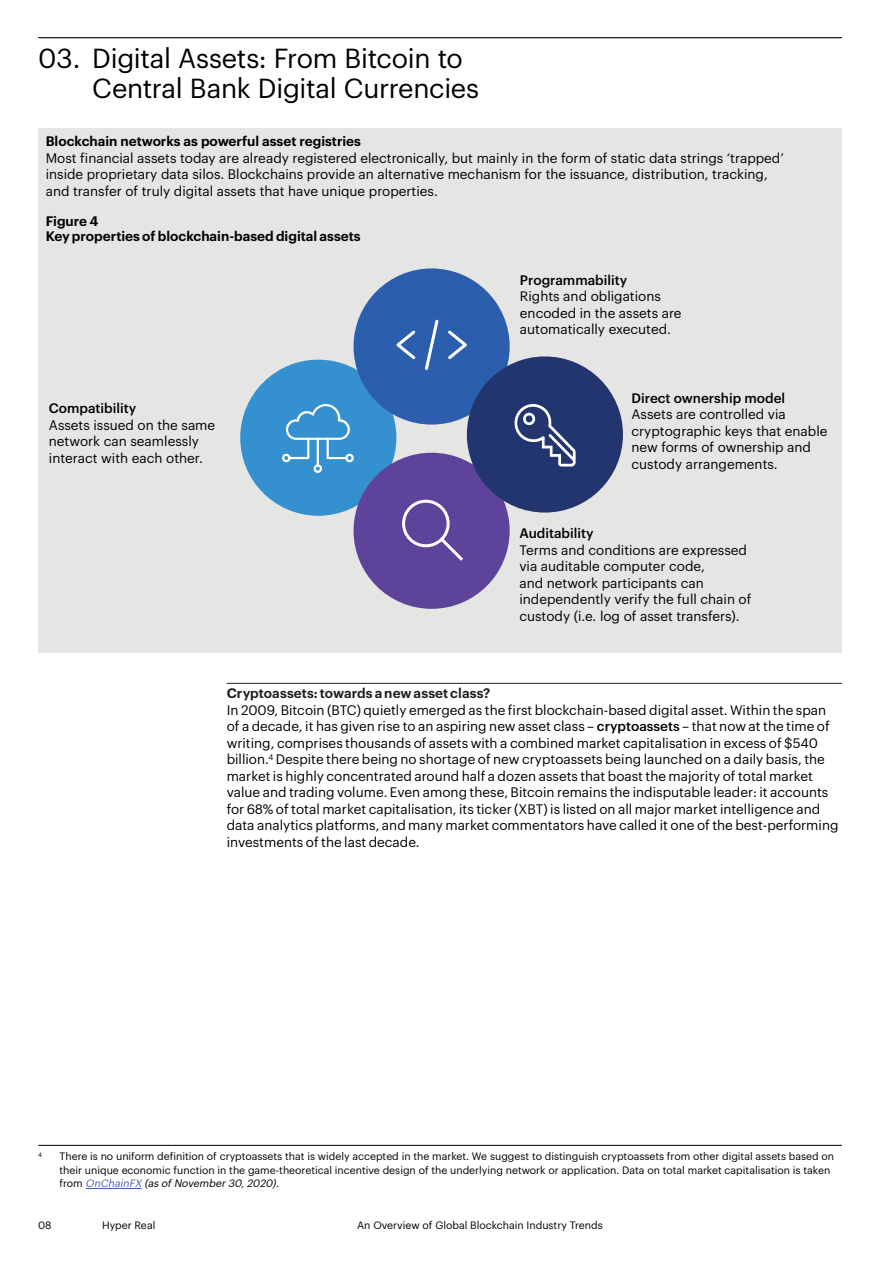
<style>
.page{position:relative;width:893px;height:1263px;background:#fff}
.page>*{position:absolute;margin:0;border:0;box-sizing:border-box;transform-origin:0 0}
.JG_page_header_18{font:27px/30px "Graphik";letter-spacing:-.015em;color:#000001}
.t1{font:13.5px/16.5px "Graphik";color:#000001}
.t2{font:500 13.5px "Graphik";color:#000001}
._9pt_3_5mm{font:600 13.5px/14.9px "Graphik";color:#000001}
.t3{font:10.5px/13.5px "Graphik";color:#000001}
.t4{font:6.15px "Graphik";color:#000001}
.s1{font-weight:600}
.s2{font-weight:600;color:#231f20}
.s3{font-weight:500}
.s4{font-style:italic;color:#4261ad}
.s5{font-style:italic}
</style>
<div class="page">
<div style="left:38px;top:128px;width:804px;height:525px;background:#e5e5e4"></div>
<hr style="left:227px;top:683px;width:615px;height:1px;background:#231f20">
<div style="left:240px;top:360px;width:156px;height:156px;background:#3490ce;border-radius:50%"></div>
<div style="left:354px;top:268px;width:156px;height:157px;background:#2b5eac;border-radius:50%"></div>
<div style="left:354px;top:453px;width:156px;height:156px;background:#5e439b;border-radius:50%"></div>
<div style="left:467px;top:356px;width:156px;height:157px;background:#23356f;border-radius:50%"></div>
<svg style="left:402px;top:499px;width:61px;height:62px"></svg>
<svg style="left:514px;top:404px;width:62px;height:62px"></svg>
<svg style="left:282px;top:404px;width:72px;height:69px"></svg>
<svg style="left:396px;top:330px;width:19px;height:29px"></svg>
<svg style="left:448px;top:330px;width:19px;height:29px"></svg>
<svg style="left:425px;top:320px;width:14px;height:50px"></svg>
<hr style="left:38px;top:37px;width:804px;height:1px;background:#000001">
<hr style="left:38px;top:1145px;width:804px;height:1px;background:#000001">
<hr style="left:86px;top:1188px;width:56px;height:1px;background:#4261ad">
<p class="JG_page_header_18" style="left:92px;top:41px;width:388px;text-indent:-54px">03. Digital Assets: From Bitcoin to<br>Central Bank Digital Currencies</p>
<p class="t1" style="left:46px;top:132px;width:740px"><span class="s1">Blockchain networks as powerful asset registries<br></span>Most financial assets today are already registered electronically, but mainly in the form of static data strings ‘trapped’ inside proprietary data silos. Blockchains provide an alternative mechanism for the issuance, distribution, tracking, and transfer of truly digital assets that have unique properties.</p>
<p class="_9pt_3_5mm" style="left:46px;top:212px;width:316px">Figure 4<br>Key properties of blockchain-based digital assets</p>
<p class="t2" style="left:49px;top:398px;width:89px">Compatibility</p>
<p class="t1" style="left:49px;top:415px;width:168px">Assets issued on the same network can seamlessly interact with each other.</p>
<p class="t2" style="left:520px;top:270px;width:109px">Programmability</p>
<p class="t1" style="left:520px;top:287px;width:163px">Rights and obligations encoded in the assets are automatically executed.</p>
<p class="t2" style="left:631px;top:387px;width:155px">Direct ownership model</p>
<p class="t1" style="left:631px;top:405px;width:198px">Assets are controlled via cryptographic keys that enable new forms of ownership and custody arrangements.</p>
<p class="t2" style="left:519px;top:523px;width:76px">Auditability</p>
<p class="t1" style="left:519px;top:540px;width:234px">Terms and conditions are expressed via auditable computer code,<br>and network participants can independently verify the full chain of custody (i.e. log of asset transfers).</p>
<p class="t1" style="left:227px;top:684px;width:613px"><span class="s2">Cryptoassets: towards a new asset class?<br></span>In 2009, Bitcoin (BTC) quietly emerged as the first blockchain-based digital asset. Within the span of a decade, it has given rise to an aspiring new asset class – <span class="s3">cryptoassets</span> – that now at the time of writing, comprises thousands of assets with a combined market capitalisation in excess of $540 billion.<sup>4</sup> Despite there being no shortage of new cryptoassets being launched on a daily basis, the market is highly concentrated around half a dozen assets that boast the majority of total market value and trading volume. Even among these, Bitcoin remains the indisputable leader: it accounts for 68% of total market capitalisation, its ticker (XBT) is listed on all major market intelligence and data analytics platforms, and many market commentators have called it one of the best-performing investments of the last decade.</p>
<p class="t4" style="left:38px;top:1150px;width:5px">4</p>
<p class="t3" style="left:60px;top:1149px;width:776px">There is no uniform definition of cryptoassets that is widely accepted in the market. We suggest to distinguish cryptoassets from other digital assets based on their unique economic function in the game-theoretical incentive design of the underlying network or application. Data on total market capitalisation is taken f r o m <span class="s4">OnChainFX</span> <span class="s5">(as ofNovember30,2020).</span></p>
<p class="t3" style="left:38px;top:1217px;width:15px">08</p>
<p class="t3" style="left:102px;top:1217px;width:55px">Hyper Real</p>
<p class="t3" style="left:357px;top:1217px;width:247px">An Overview of Global Blockchain Industry Trends</p>
</div>
